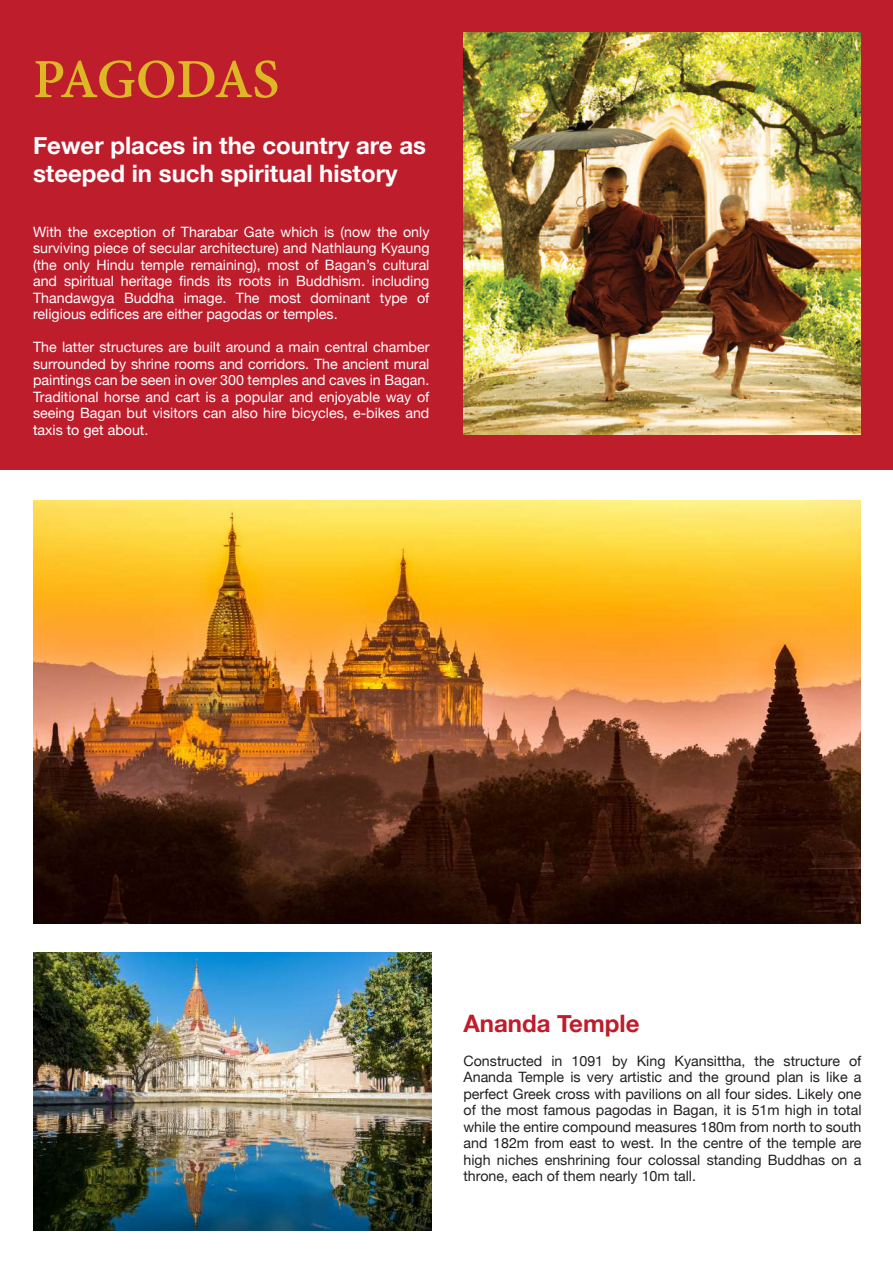
<style>
.page{position:relative;width:893px;height:1263px;background:#fff}
.page>*{position:absolute;margin:0;border:0;box-sizing:border-box;transform-origin:0 0}
.t1{font:700 60px "Adobe Devanagari";letter-spacing:-.02em;color:#ddb725}
.t2{font:700 24px/28.8px "Helvetica Neue";color:#fff}
.t3{font:700 24px "Helvetica Neue";color:#be1d2c}
.t4{font:14.25px/16.5px "Helvetica Neue";color:#fff;text-align:justify}
.t5{font:14.25px/16.5px "Helvetica Neue";color:#231f20;text-align:justify}
</style>
<div class="page">
<div style="left:0;top:0;width:893px;height:470px;background:#be1d2c"></div>
<img style="left:33px;top:952px;width:398px;height:279px">
<img style="left:463px;top:32px;width:398px;height:403px">
<img style="left:33px;top:500px;width:828px;height:424px">
<h1 class="t1" style="left:33px;top:45px;width:248px">PAGODAS</h1>
<h2 class="t2" style="left:33px;top:131px;width:394px">Fewer places in the country are as steeped in such spiritual history</h2>
<p class="t4" style="left:33px;top:224px;width:398px">With the exception of Tharabar Gate which is (now the only surviving piece of secular architecture) and Nathlaung Kyaung (the only Hindu temple remaining), most of Bagan’s cultural and spiritual heritage finds its roots in Buddhism. including Thandawgya Buddha image. The most dominant type of religious edifices are either pagodas or temples.</p>
<p class="t4" style="left:33px;top:340px;width:398px">The latter structures are built around a main central chamber surrounded by shrine rooms and corridors. The ancient mural paintings can be seen in over 300 temples and caves in Bagan.<br>Traditional horse and cart is a popular and enjoyable way of seeing Bagan but visitors can also hire bicycles, e-bikes and taxis to get about.</p>
<h2 class="t3" style="left:463px;top:1005px;width:177px">Ananda Temple</h2>
<p class="t5" style="left:463px;top:1053px;width:400px">Constructed in 1091 by King Kyansittha, the structure of Ananda Temple is very artistic and the ground plan is like a perfect Greek cross with pavilions on all four sides. Likely one of the most famous pagodas in Bagan, it is 51m high in total while the entire compound measures 180m from north to south and 182m from east to west. In the centre of the temple are high niches enshrining four colossal standing Buddhas on a throne, each of them nearly 10m tall.</p>
</div>
